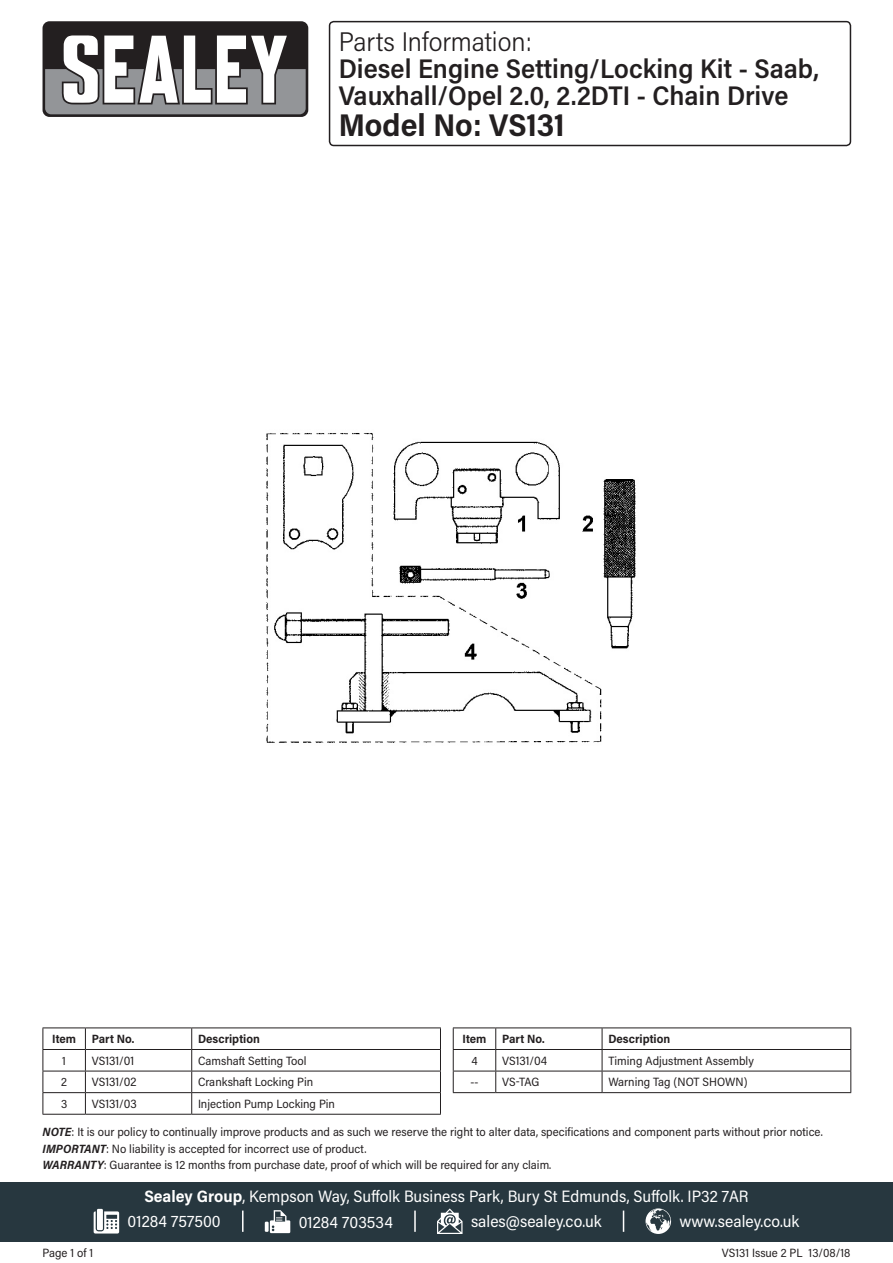
<style>
.page{position:relative;width:893px;height:1263px;background:#fff}
.page>*{position:absolute;margin:0;border:0;box-sizing:border-box;transform-origin:0 0}
.Model_Number{font:700 31.5px "Acumin Pro Semi Cond";color:#231f20}
.Product_Description{font:600 27px/27px "Acumin Pro Semi Cond";color:#231f20}
.Parts_Information{font:300 27px "Acumin Pro Semi Cond";color:#231f20}
.Address{font:16.5px "Acumin Pro Semi Cond";color:#fff}
.Contact_Info{font:16.5px "Acumin Pro Semi Cond";color:#fff}
.Disclaimer{font:12px "Acumin Pro Semi Cond";color:#231f20}
.Table_Body{font:12px "Acumin Pro Semi Cond";color:#231f20}
.Part_No__Body{font:12px "Acumin Pro Semi Cond";color:#231f20}
.Part_Description_HDR{font:700 12px "Acumin Pro Semi Cond";color:#231f20}
.Document_Info{font:12px "Acumin Pro Semi Cond";color:#231f20}
.Item_HDR{font:700 12px "Acumin Pro Semi Cond";letter-spacing:-.005em;color:#231f20}
.Item_Body{font:12px "Acumin Pro Semi Cond";color:#231f20}
.s1{font-weight:700;font-style:italic}
.s2{font-weight:700}
</style>
<div class="page">
<div style="left:43px;top:21px;width:265px;height:96px;background:#231f20;border-radius:7px"></div>
<svg style="left:45px;top:35px;width:261px;height:79px"></svg>
<div style="left:0;top:1182px;width:893px;height:60px;background:#27373f"></div>
<svg style="left:94px;top:1211px;width:25px;height:22px"></svg>
<div style="left:97px;top:1209px;width:6px;height:21px;background:#fff"></div>
<svg style="left:265px;top:1222px;width:4px;height:10px"></svg>
<svg style="left:270px;top:1210px;width:20px;height:23px"></svg>
<svg style="left:437px;top:1208px;width:25px;height:26px"></svg>
<svg style="left:645px;top:1208px;width:26px;height:26px"></svg>
<hr style="left:242px;top:1210px;width:2px;height:22px;background:#fff">
<svg style="left:623px;top:1210px;width:1px;height:22px"></svg>
<hr style="left:414px;top:1210px;width:2px;height:22px;background:#fff">
<div style="left:329px;top:21px;width:522px;height:125px;border:2px solid #231f20;border-radius:4px"></div>
<hr style="left:43px;top:1027px;width:42px;height:1px;background:#231f20">
<hr style="left:85px;top:1027px;width:107px;height:1px;background:#231f20">
<hr style="left:192px;top:1027px;width:249px;height:1px;background:#231f20">
<hr style="left:43px;top:1049px;width:42px;height:1px;background:#231f20">
<hr style="left:85px;top:1049px;width:107px;height:1px;background:#231f20">
<hr style="left:192px;top:1049px;width:249px;height:1px;background:#231f20">
<hr style="left:43px;top:1071px;width:42px;height:1px;background:#231f20">
<hr style="left:85px;top:1071px;width:107px;height:1px;background:#231f20">
<hr style="left:192px;top:1071px;width:249px;height:1px;background:#231f20">
<hr style="left:43px;top:1092px;width:42px;height:1px;background:#231f20">
<svg style="left:43px;top:1028px;width:1px;height:86px"></svg>
<hr style="left:85px;top:1092px;width:107px;height:1px;background:#231f20">
<svg style="left:85px;top:1028px;width:1px;height:86px"></svg>
<hr style="left:192px;top:1092px;width:249px;height:1px;background:#231f20">
<svg style="left:191px;top:1028px;width:1px;height:86px"></svg>
<svg style="left:440px;top:1028px;width:1px;height:86px"></svg>
<hr style="left:43px;top:1114px;width:42px;height:1px;background:#231f20">
<hr style="left:85px;top:1114px;width:107px;height:1px;background:#231f20">
<hr style="left:192px;top:1114px;width:249px;height:1px;background:#231f20">
<hr style="left:453px;top:1027px;width:43px;height:1px;background:#231f20">
<hr style="left:496px;top:1027px;width:106px;height:1px;background:#231f20">
<hr style="left:602px;top:1027px;width:249px;height:1px;background:#231f20">
<hr style="left:453px;top:1049px;width:43px;height:1px;background:#231f20">
<hr style="left:496px;top:1049px;width:106px;height:1px;background:#231f20">
<hr style="left:602px;top:1049px;width:249px;height:1px;background:#231f20">
<hr style="left:453px;top:1071px;width:43px;height:1px;background:#231f20">
<svg style="left:453px;top:1028px;width:1px;height:64px"></svg>
<hr style="left:496px;top:1071px;width:106px;height:1px;background:#231f20">
<svg style="left:495px;top:1028px;width:1px;height:64px"></svg>
<hr style="left:602px;top:1071px;width:249px;height:1px;background:#231f20">
<svg style="left:602px;top:1028px;width:1px;height:64px"></svg>
<svg style="left:850px;top:1028px;width:1px;height:64px"></svg>
<hr style="left:453px;top:1092px;width:43px;height:1px;background:#231f20">
<hr style="left:496px;top:1092px;width:106px;height:1px;background:#231f20">
<hr style="left:602px;top:1092px;width:249px;height:1px;background:#231f20">
<img style="left:266px;top:433px;width:370px;height:310px">
<p class="Parts_Information" style="left:339px;top:23px;width:195px">Parts Information:</p>
<p class="Product_Description" style="left:339px;top:54px;width:481px">Diesel Engine Setting/Locking Kit - Saab,<br>Vauxhall/Opel 2.0, 2.2DTI - Chain Drive</p>
<p class="Model_Number" style="left:339px;top:103px;width:227px">Model No: VS131</p>
<p class="Item_HDR" style="left:52px;top:1030px;width:25px">Item</p>
<p class="Part_Description_HDR" style="left:92px;top:1030px;width:44px">Part No.</p>
<p class="Part_Description_HDR" style="left:198px;top:1030px;width:63px">Description</p>
<p class="Item_Body" style="left:62px;top:1052px;width:5px">1</p>
<p class="Part_No__Body" style="left:92px;top:1052px;width:44px">VS131/01</p>
<p class="Table_Body" style="left:198px;top:1052px;width:110px">Camshaft Setting Tool</p>
<p class="Item_Body" style="left:61px;top:1074px;width:7px">2</p>
<p class="Part_No__Body" style="left:92px;top:1074px;width:46px">VS131/02</p>
<p class="Table_Body" style="left:198px;top:1074px;width:117px">Crankshaft Locking Pin</p>
<p class="Item_Body" style="left:61px;top:1095px;width:8px">3</p>
<p class="Part_No__Body" style="left:92px;top:1095px;width:46px">VS131/03</p>
<p class="Table_Body" style="left:198px;top:1095px;width:138px">Injection Pump Locking Pin</p>
<p class="Item_HDR" style="left:463px;top:1030px;width:25px">Item</p>
<p class="Part_Description_HDR" style="left:502px;top:1030px;width:44px">Part No.</p>
<p class="Part_Description_HDR" style="left:608px;top:1030px;width:63px">Description</p>
<p class="Item_Body" style="left:471px;top:1052px;width:8px">4</p>
<p class="Part_No__Body" style="left:502px;top:1052px;width:47px">VS131/04</p>
<p class="Table_Body" style="left:608px;top:1052px;width:147px">Timing Adjustment Assembly</p>
<p class="Item_Body" style="left:470px;top:1074px;width:9px">--</p>
<p class="Part_No__Body" style="left:502px;top:1074px;width:39px">VS-TAG</p>
<p class="Table_Body" style="left:608px;top:1074px;width:141px">Warning Tag (NOT SHOWN)</p>
<p class="Disclaimer" style="left:43px;top:1124px;width:782px"><span class="s1">NOTE</span>: It is our policy to continually improve products and as such we reserve the right to alter data, specifications and component parts without prior notice.</p>
<p class="Disclaimer" style="left:43px;top:1140px;width:326px"><span class="s1">IMPORTANT</span>: No liability is accepted for incorrect use of product.</p>
<p class="Disclaimer" style="left:43px;top:1157px;width:510px"><span class="s1">WARRANTY</span>: Guarantee is 12 months from purchase date, proof of which will be required for any claim.</p>
<p class="Document_Info" style="left:43px;top:1244px;width:52px">Page 1 of 1</p>
<p class="Address" style="left:144px;top:1185px;width:606px"><span class="s2">Sealey Group</span>, Kempson Way, Suffolk Business Park, Bury St Edmunds, Suffolk. IP32 7AR</p>
<p class="Contact_Info" style="left:128px;top:1210px;width:95px">01284 757500</p>
<p class="Contact_Info" style="left:299px;top:1210px;width:96px">01284 703534</p>
<p class="Contact_Info" style="left:471px;top:1210px;width:132px">sales@sealey.co.uk</p>
<p class="Contact_Info" style="left:680px;top:1210px;width:121px">www.sealey.co.uk</p>
<p class="Document_Info" style="left:722px;top:1244px;width:130px">VS131 Issue 2 PL 13/08/18</p>
</div>
